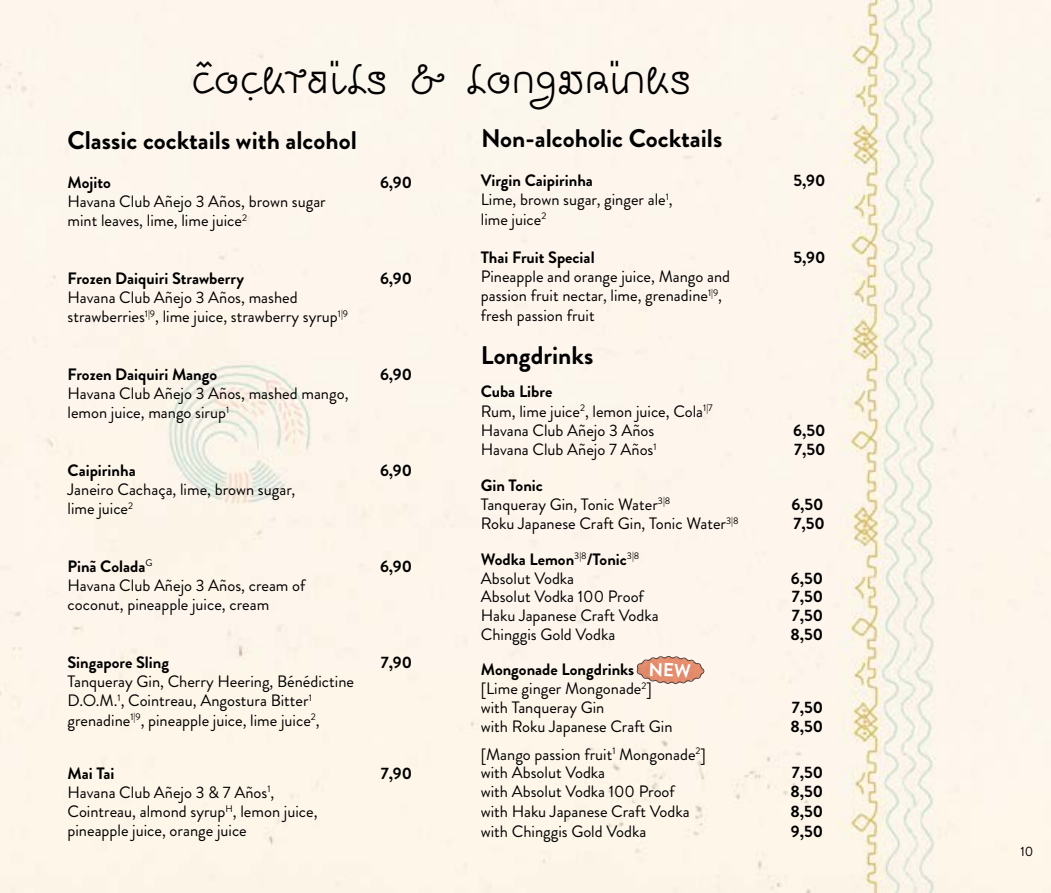
<style>
.page{position:relative;width:1051px;height:893px;background:#fff}
.page>*{position:absolute;margin:0;border:0;box-sizing:border-box;transform-origin:0 0}
.t1{font:45px "Mongolian Deathworm";color:#000}
.t2{font:700 25.5px "Brandon Grotesque";color:#000}
.t3{font:16.5px/19.2px "Brandon Grotesque";color:#000}
.t4{font:700 16.5px/18.8px "Brandon Grotesque";color:#000}
.t5{font:13.5px "Brandon Grotesque";color:#000}
.s1{font-weight:700}
.s2{font-weight:400}
</style>
<div class="page">
<div style="left:0;top:0;width:1050px;height:893px;background:#fef5ec"></div>
<svg style="left:636px;top:655px;width:68px;height:30px;background:#e0a58f"></svg>
<h1 class="t1" style="left:194px;top:55px;width:501px">Cocktails &amp; Longdrinks</h1>
<h2 class="t2" style="left:68px;top:122px;width:291px">Classic cocktails with alcohol</h2>
<p class="t4" style="left:68px;top:173px;width:45px">Mojito</p>
<p class="t4" style="left:380px;top:173px;width:34px">6,90</p>
<p class="t3" style="left:68px;top:192px;width:260px">Havana Club Añejo 3 Años, brown sugar mint leaves, lime, lime juice<sup>2</sup></p>
<p class="t4" style="left:68px;top:269px;width:178px">Frozen Daiquiri Strawberry</p>
<p class="t4" style="left:380px;top:269px;width:34px">6,90</p>
<p class="t3" style="left:68px;top:288px;width:282px">Havana Club Añejo 3 Años, mashed strawberries<sup>1|9</sup>, lime juice, strawberry syrup<sup>1|9</sup></p>
<p class="t4" style="left:68px;top:365px;width:151px">Frozen Daiquiri Mango</p>
<p class="t4" style="left:380px;top:365px;width:34px">6,90</p>
<p class="t3" style="left:68px;top:384px;width:282px">Havana Club Añejo 3 Años, mashed mango, lemon juice, mango sirup<sup>1</sup></p>
<p class="t4" style="left:68px;top:461px;width:70px">Caipirinha</p>
<p class="t4" style="left:380px;top:461px;width:34px">6,90</p>
<p class="t3" style="left:68px;top:480px;width:229px">Janeiro Cachaça, lime, brown sugar, lime juice<sup>2</sup></p>
<p class="t4" style="left:68px;top:557px;width:86px">Pinã Colada<sup>G</sup></p>
<p class="t4" style="left:380px;top:557px;width:34px">6,90</p>
<p class="t3" style="left:68px;top:576px;width:239px">Havana Club Añejo 3 Años, cream of coconut, pineapple juice, cream</p>
<p class="t4" style="left:68px;top:653px;width:103px">Singapore Sling</p>
<p class="t4" style="left:381px;top:653px;width:33px">7,90</p>
<p class="t3" style="left:68px;top:672px;width:288px">Tanqueray Gin, Cherry Heering, Bénédictine<br>D.O.M.<sup>1</sup>, Cointreau, Angostura Bitter<sup>1 </sup>grenadine<sup>1|9</sup>, pineapple juice, lime juice<sup>2</sup>,</p>
<p class="t4" style="left:68px;top:764px;width:49px">Mai Tai</p>
<p class="t4" style="left:381px;top:764px;width:33px">7,90</p>
<p class="t3" style="left:67px;top:783px;width:251px">Havana Club Añejo 3 &amp; 7 Años<sup>1</sup>,<br>Cointreau, almond syrup<sup>H</sup>, lemon juice, pineapple juice, orange juice</p>
<h2 class="t2" style="left:481px;top:120px;width:243px">Non-alcoholic Cocktails</h2>
<p class="t4" style="left:480px;top:171px;width:114px">Virgin Caipirinha</p>
<p class="t4" style="left:793px;top:171px;width:33px">5,90</p>
<p class="t3" style="left:480px;top:190px;width:193px">Lime, brown sugar, ginger ale<sup>1</sup>, lime juice<sup>2</sup></p>
<p class="t4" style="left:480px;top:248px;width:115px">Thai Fruit Special</p>
<p class="t4" style="left:793px;top:248px;width:33px">5,90</p>
<p class="t3" style="left:480px;top:267px;width:251px">Pineapple and orange juice, Mango and passion fruit nectar, lime, grenadine<sup>1|9</sup>, fresh passion fruit</p>
<h2 class="t2" style="left:480px;top:337px;width:114px">Longdrinks</h2>
<p class="t3" style="left:480px;top:382px;width:233px"><span class="s1">Cuba Libre<br></span>Rum, lime juice<sup>2</sup>, lemon juice, Cola<sup>1|7<br></sup>Havana Club Añejo 3 Años</p>
<p class="t4" style="left:793px;top:421px;width:34px">6,50</p>
<p class="t3" style="left:480px;top:440px;width:177px">Havana Club Añejo 7 Años<sup>1</sup></p>
<p class="t4" style="left:794px;top:440px;width:33px">7,50</p>
<p class="t3" style="left:480px;top:476px;width:191px"><span class="s1">Gin Tonic<br></span>Tanqueray Gin, Tonic Water<sup>3|8</sup></p>
<p class="t4" style="left:791px;top:495px;width:34px">6,50</p>
<p class="t3" style="left:480px;top:514px;width:259px">Roku Japanese Craft Gin, Tonic Water<sup>3|8</sup></p>
<p class="t4" style="left:793px;top:514px;width:33px">7,50</p>
<p class="t4" style="left:480px;top:550px;width:160px">Wodka Lemon<sup>3|8</sup>/Tonic<sup>3|8<br></sup><span class="s2">Absolut Vodka</span></p>
<p class="t4" style="left:790px;top:569px;width:34px">6,50</p>
<p class="t3" style="left:480px;top:587px;width:165px">Absolut Vodka 100 Proof</p>
<p class="t4" style="left:791px;top:587px;width:33px">7,50</p>
<p class="t3" style="left:480px;top:606px;width:179px">Haku Japanese Craft Vodka</p>
<p class="t4" style="left:791px;top:606px;width:33px">7,50</p>
<p class="t3" style="left:480px;top:625px;width:136px">Chinggis Gold Vodka</p>
<p class="t4" style="left:790px;top:625px;width:34px">8,50</p>
<p class="t3" style="left:480px;top:660px;width:172px"><span class="s1">Mongonade Longdrinks </span>[Lime ginger Mongonade<sup>2</sup>] with Tanqueray Gin</p>
<p class="t4" style="left:791px;top:698px;width:33px">7,50</p>
<p class="t3" style="left:480px;top:717px;width:193px">with Roku Japanese Craft Gin</p>
<p class="t4" style="left:790px;top:717px;width:34px">8,50</p>
<p class="t3" style="left:480px;top:745px;width:226px;line-height:18.8px">[Mango passion fruit<sup>1</sup> Mongonade<sup>2</sup>] with Absolut Vodka</p>
<p class="t4" style="left:791px;top:764px;width:33px">7,50</p>
<p class="t3" style="left:480px;top:782px;width:195px">with Absolut Vodka 100 Proof</p>
<p class="t4" style="left:790px;top:782px;width:34px">8,50</p>
<p class="t3" style="left:480px;top:802px;width:210px">with Haku Japanese Craft Vodka</p>
<p class="t4" style="left:790px;top:802px;width:34px">8,50</p>
<p class="t3" style="left:480px;top:822px;width:167px">with Chinggis Gold Vodka</p>
<p class="t4" style="left:790px;top:822px;width:34px">9,50</p>
<p class="t5" style="left:1020px;top:842px;width:14px">10</p>
</div>
